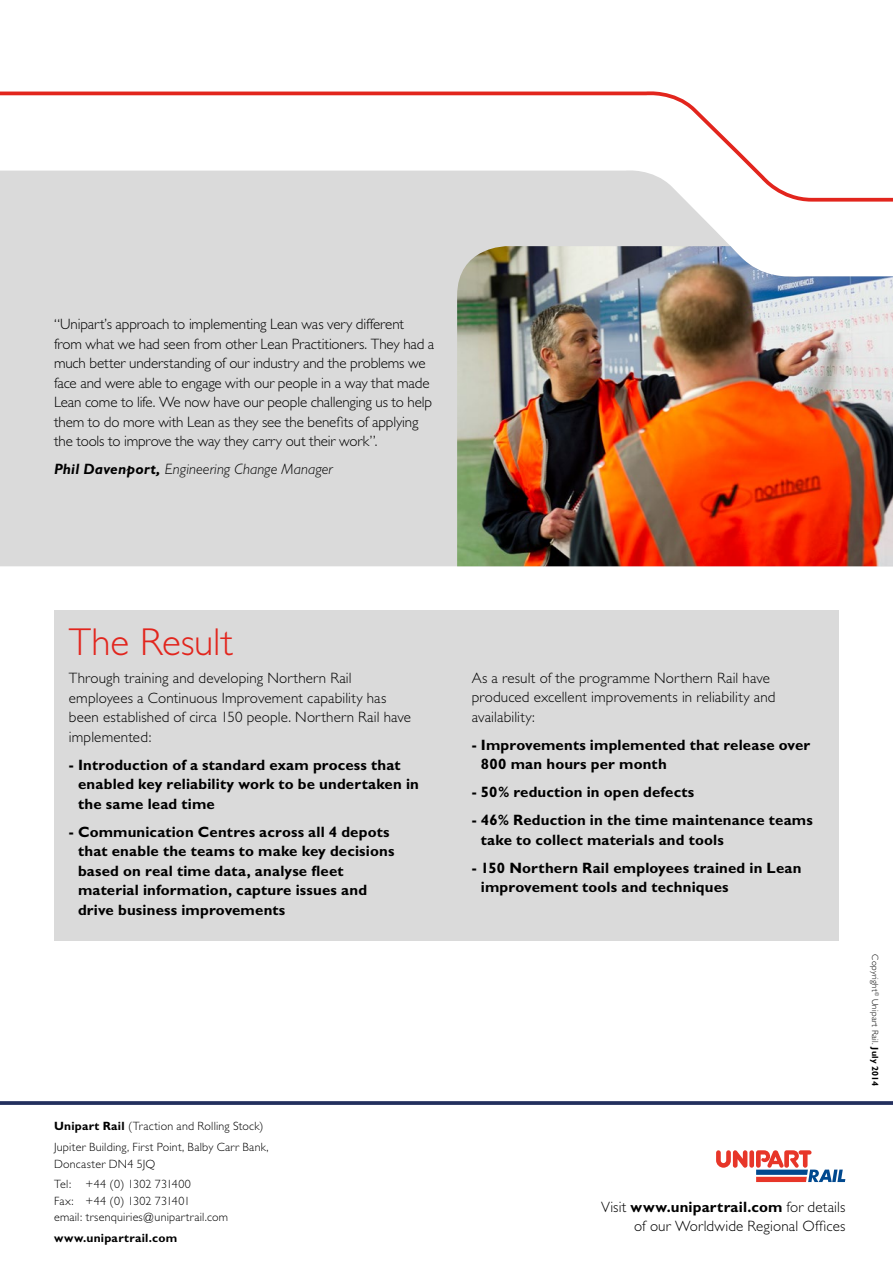
<style>
.page{position:relative;width:893px;height:1263px;background:#fff}
.page>*{position:absolute;margin:0;border:0;box-sizing:border-box;transform-origin:0 0}
.t1{font:300 39px "Gill Sans";letter-spacing:-.005em;color:#e2251d}
.t2{font:300 15px/19.5px "Gill Sans";letter-spacing:-.005em;color:#000}
.t3{font:700 15px/19.5px "Gill Sans";letter-spacing:.01em;color:#000}
.t4{font:italic 300 15px "Gill Sans";letter-spacing:.005em;color:#000}
.t5{font:300 12px/20.7px "Gill Sans";letter-spacing:.02em;color:#000}
.t6{font:700 12px "Gill Sans";letter-spacing:.02em;color:#000}
.t7{font:300 9px "Gill Sans";letter-spacing:.03em;color:#000}
.s1{font-weight:700}
</style>
<div class="page">
<svg style="left:0;top:1101px;width:893px;height:4px;background:#303b66"></svg>
<svg style="left:0;top:91px;width:756px;height:77px"></svg>
<svg style="left:0;top:168px;width:893px;height:398px;background:#dcdcdc"></svg>
<svg style="left:716px;top:1150px;width:129px;height:32px"></svg>
<img style="left:457px;top:246px;width:436px;height:320px">
<div style="left:54px;top:611px;width:785px;height:330px;background:#dadada"></div>
<p class="t2" style="left:54px;top:314px;width:382px">“Unipart’s approach to implementing Lean was very different from what we had seen from other Lean Practitioners. They had a much better understanding of our industry and the problems we face and were able to engage with our people in a way that made Lean come to life. We now have our people challenging us to help them to do more with Lean as they see the benefits of applying the tools to improve the way they carry out their work”.</p>
<p class="t4" style="left:54px;top:461px;width:280px"><span class="s1">Phil Davenport,</span> Engineering Change Manager</p>
<h1 class="t1" style="left:69px;top:620px;width:165px">The Result</h1>
<p class="t2" style="left:69px;top:668px;width:344px">Through training and developing Northern Rail employees a Continuous Improvement capability has been established of circa 150 people. Northern Rail have implemented:</p>
<p class="t3" style="left:78px;top:755px;width:342px;text-indent:-9px">- Introduction of a standard exam process that enabled key reliability work to be undertaken in the same lead time</p>
<p class="t3" style="left:78px;top:822px;width:318px;text-indent:-9px">- Communication Centres across all 4 depots that enable the teams to make key decisions based on real time data, analyse fleet material information, capture issues and drive business improvements</p>
<p class="t5" style="left:54px;top:1116px;width:216px"><span class="s1">Unipart Rail</span> (Traction and Rolling Stock)<br>Jupiter Building, First Point, Balby Carr Bank,</p>
<p class="t5" style="left:54px;top:1153px;width:138px">Doncaster DN4 5JQ<br>Tel: +44 (0) 1302 731400</p>
<p class="t5" style="left:54px;top:1192px;width:176px;line-height:16.5px">Fax: +44 (0) 1302 731401<br>email: trsenquiries@unipartrail.com</p>
<p class="t6" style="left:54px;top:1231px;width:125px">www.unipartrail.com</p>
<p class="t2" style="left:472px;top:668px;width:305px">As a result of the programme Northern Rail have produced excellent improvements in reliability and availability:</p>
<p class="t3" style="left:481px;top:735px;width:331px;text-indent:-9px">- Improvements implemented that release over<br>800 man hours per month</p>
<p class="t3" style="left:472px;top:782px;width:224px">- 50% reduction in open defects</p>
<p class="t3" style="left:481px;top:810px;width:333px;text-indent:-9px">- 46% Reduction in the time maintenance teams take to collect materials and tools</p>
<p class="t3" style="left:481px;top:858px;width:322px;text-indent:-9px">- 150 Northern Rail employees trained in Lean improvement tools and techniques</p>
<p class="t7" style="left:880px;top:954px;width:133px;rotate:90deg">Copyright<sup>©</sup> Unipart Rail. <span class="s1">July 2014</span></p>
<p class="t2" style="left:601px;top:1197px;width:246px;text-align:right">Visit <span class="s1">www.unipartrail.com</span> for details of our Worldwide Regional Offices</p>
</div>
